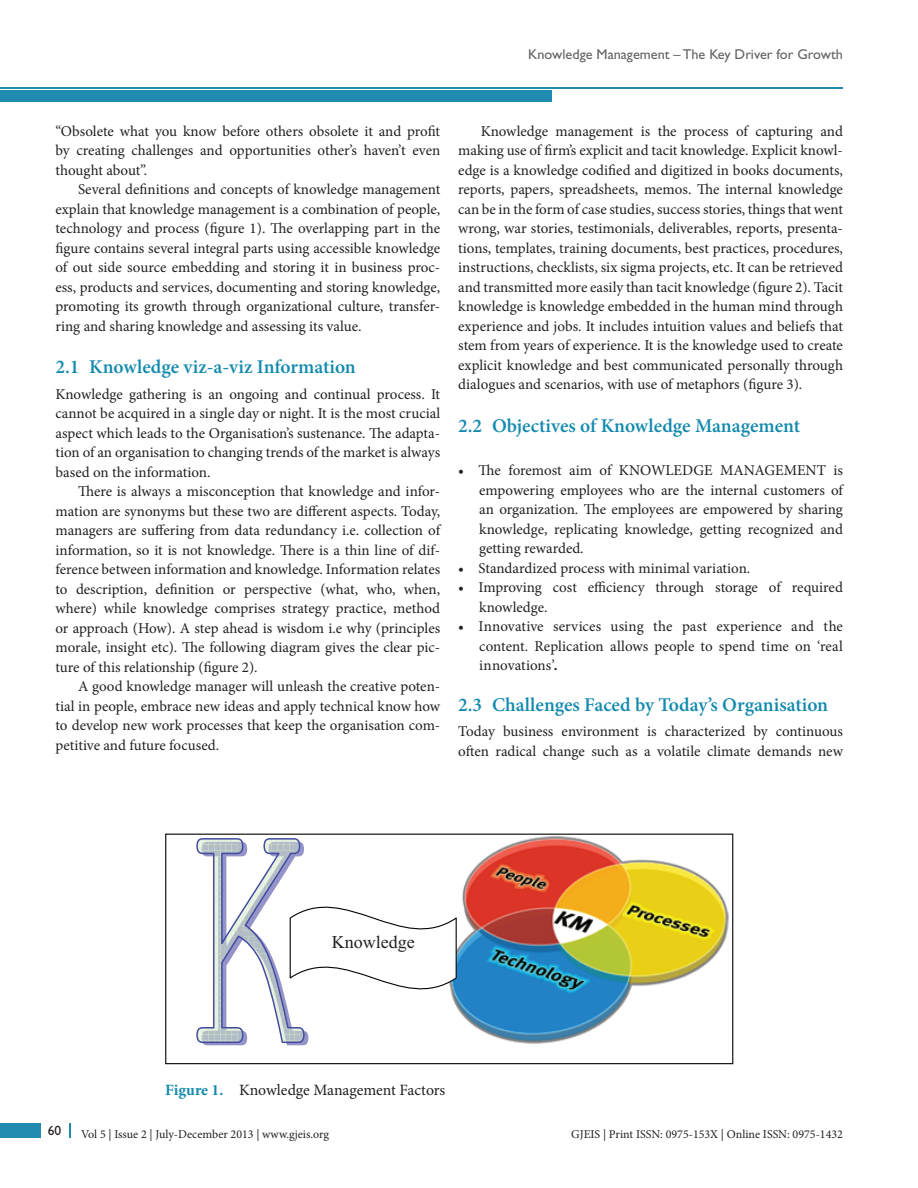
<style>
.page{position:relative;width:918px;height:1188px;background:#fff}
.page>*{position:absolute;margin:0;border:0;box-sizing:border-box;transform-origin:0 0}
.t1{font:600 19.5px "Minion Pro";color:#138aae}
.t2{font:18px "Times New Roman";color:#231f20}
.Fig_cap{font:15.75px "Minion Pro";letter-spacing:-.005em;color:#231f20}
.Text_Ind{font:15px/19.5px "Minion Pro";color:#231f20;text-align:justify}
.Text{font:15px/19.5px "Minion Pro";letter-spacing:-.005em;color:#231f20;text-align:justify}
.NLF{font:15px/19.5px "Minion Pro";color:#231f20;text-align:justify}
.NLL{font:15px/19.5px "Minion Pro";color:#231f20;text-align:justify}
.NL{font:15px/19.5px "Minion Pro";color:#231f20}
.RH1{font:14.25px "Gill Sans";color:#636366}
.Paragraph_Style_1{font:13.5px "Gill Sans";color:#231f20}
.Text-2{font:12px "Minion Pro";color:#231f20}
.s1{font-weight:500}
.s2{font-weight:700}
.s3{font-weight:700;color:#138aae}
</style>
<div class="page">
<div style="left:0;top:1124px;width:40px;height:14px;background:#208baf"></div>
<svg style="left:69px;top:1124px;width:1px;height:14px"></svg>
<hr style="left:0;top:87px;width:843px;height:1px;background:#208baf">
<div style="left:0;top:90px;width:552px;height:12px;background:#208baf"></div>
<img style="left:458px;top:836px;width:271px;height:208px">
<svg style="left:196px;top:838px;width:262px;height:207px"></svg>
<div style="left:165px;top:834px;width:568px;height:230px;border:1px solid #040503"></div>
<p class="RH1" style="left:528px;top:46px;width:317px">Knowledge Management – The Key Driver for Growth</p>
<p class="Text" style="left:56px;top:121px;width:386px">“Obsolete what you know before others obsolete it and profit by creating challenges and opportunities other’s haven’t even thought about”.</p>
<p class="Text_Ind" style="left:56px;top:180px;width:386px;text-indent:22px">Several definitions and concepts of knowledge management explain that knowledge management is a combination of people, technology and process (figure 1). The overlapping part in the figure contains several integral parts using accessible knowledge of out side source embedding and storing it in business proc&shy;ess, products and services, documenting and storing knowledge, promoting its growth through organizational culture, transfer&shy;ring and sharing knowledge and assessing its value.</p>
<h2 class="t1" style="left:56px;top:354px;width:302px">2.1 Knowledge viz-a-viz Information</h2>
<p class="Text" style="left:56px;top:384px;width:386px">Knowledge gathering is an ongoing and continual process. It cannot be acquired in a single day or night. It is the most crucial aspect which leads to the Organisation’s sustenance. The adapta&shy;tion of an organisation to changing trends of the market is always based on the information.</p>
<p class="Text_Ind" style="left:56px;top:482px;width:386px;text-indent:22px">There is always a misconception that knowledge and infor&shy;mation are synonyms but these two are different aspects. Today, managers are suffering from data redundancy i.e. collection of information, so it is not knowledge. There is a thin line of dif&shy;ference between information and knowledge. Information relates to description, definition or perspective (what, who, when, where) while knowledge comprises strategy practice, method or approach (How). A step ahead is wisdom i.e why (principles morale, insight etc). The following diagram gives the clear pic&shy;ture of this relationship (figure 2).</p>
<p class="Text_Ind" style="left:56px;top:677px;width:386px;text-indent:22px">A good knowledge manager will unleash the creative poten&shy;tial in people, embrace new ideas and apply technical know how to develop new work processes that keep the organisation com&shy;petitive and future focused.</p>
<p class="Text_Ind" style="left:458px;top:121px;width:386px;text-indent:22px">Knowledge management is the process of capturing and making use of firm’s explicit and tacit knowledge. Explicit knowl&shy;edge is a knowledge codified and digitized in books documents, reports, papers, spreadsheets, memos. The internal knowledge can be in the form of case studies, success stories, things that went wrong, war stories, testimonials, deliverables, reports, presenta&shy;tions, templates, training documents, best practices, procedures, instructions, checklists, six sigma projects, etc. It can be retrieved and transmitted more easily than tacit knowledge (figure 2). Tacit knowledge is knowledge embedded in the human mind through experience and jobs. It includes intuition values and beliefs that stem from years of experience. It is the knowledge used to create explicit knowledge and best communicated personally through dialogues and scenarios, with use of metaphors (figure 3).</p>
<h2 class="t1" style="left:458px;top:412px;width:343px">2.2 Objectives of Knowledge Management</h2>
<p class="NLF" style="left:479px;top:461px;width:365px;text-indent:-21px"><span class="s1">•</span> The foremost aim of KNOWLEDGE MANAGEMENT is empowering employees who are the internal customers of an organization. The employees are empowered by sharing knowledge, replicating knowledge, getting recognized and getting rewarded.</p>
<p class="NL" style="left:458px;top:558px;width:294px"><span class="s1">•</span> Standardized process with minimal variation.</p>
<p class="NL" style="left:479px;top:578px;width:365px;text-indent:-21px"><span class="s1">•</span> Improving cost efficiency through storage of required knowledge.</p>
<p class="NLL" style="left:479px;top:617px;width:365px;text-indent:-21px"><span class="s1">•</span> Innovative services using the past experience and the content. Replication allows people to spend time on ‘real innovations’<span class="s2">.</span></p>
<h2 class="t1" style="left:458px;top:691px;width:371px">2.3 Challenges Faced by Today’s Organisation</h2>
<p class="Text" style="left:458px;top:722px;width:386px">Today business environment is characterized by continuous often radical change such as a volatile climate demands new</p>
<p class="t2" style="left:332px;top:930px;width:84px">Knowledge</p>
<p class="Fig_cap" style="left:165px;top:1080px;width:282px"><span class="s3">Figure 1.</span> Knowledge Management Factors</p>
<p class="Paragraph_Style_1" style="left:48px;top:1123px;width:15px">60</p>
<p class="Text-2" style="left:81px;top:1126px;width:250px">Vol 5 | Issue 2 | July-December 2013 | www.gjeis.org</p>
<p class="Text-2" style="left:571px;top:1126px;width:273px">GJEIS | Print ISSN: 0975-153X | Online ISSN: 0975-1432</p>
</div>
